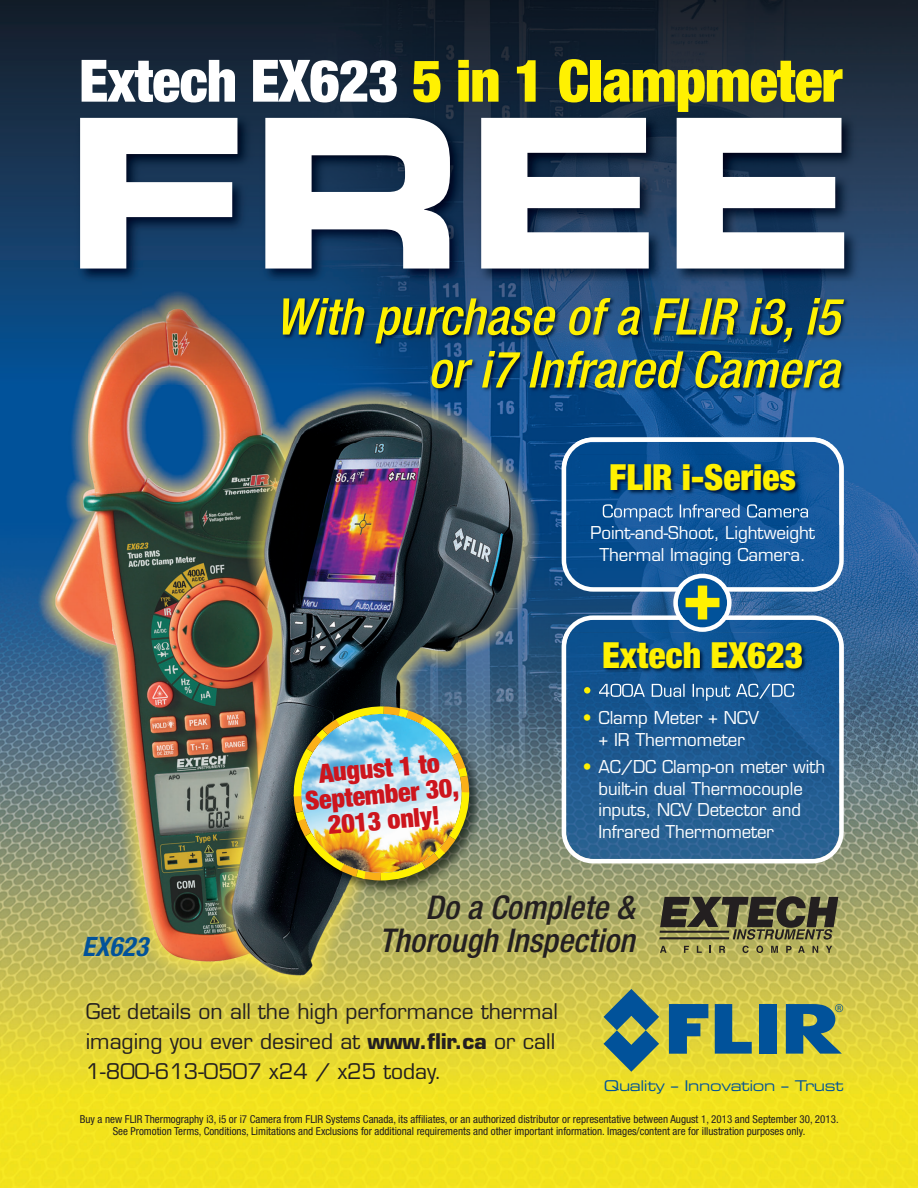
<style>
.page{position:relative;width:918px;height:1188px;background:#fff}
.page>*{position:absolute;margin:0;border:0;box-sizing:border-box;transform-origin:0 0}
.t1{font:208.2px "Eurostile LT Std Bold Ex 2";color:#fff}
.t2{font:900 condensed 67.05px "Helvetica Neue";color:#fff101}
.t3{font:900 condensed 58.5px "Helvetica Neue";letter-spacing:-.015em;color:#fff101}
.t4{font:italic 500 condensed 50.55px/52.9px "Helvetica Neue";letter-spacing:.005em;color:#fff101;text-align:right}
.t5{font:900 condensed 36px "Helvetica Neue";color:#fff101}
.t6{font:italic 500 condensed 32.7px/33px "Helvetica Neue";color:#231f20;text-align:right}
.t7{font:italic 700 condensed 26.85px "Helvetica Neue";color:#01529a}
.t8{font:900 condensed 26.1px/26.1px "Helvetica Neue";color:#cd151d;text-align:center}
.t9{font:21px/29.5px "Eurostile LT Std";color:#231f20}
.t10{font:17.25px/21.6px "Eurostile LT Std";letter-spacing:-.005em;color:#fff;text-align:center}
.t11{font:14.85px "Eurostile LT Std Ex 2";letter-spacing:-.025em;color:#01529a;scale:.96 1}
.t12{font:condensed 10.95px/12px "Helvetica Neue";color:#231f20;text-align:center}
.s1{color:#fff}
.s2{color:#fff101}
.s3{font-weight:700}
</style>
<div class="page">
<img style="left:0;top:408px;width:918px;height:780px">
<img style="left:0;top:0;width:918px;height:385px">
<svg style="left:669px;top:1004px;width:39px;height:50px;background:#44797d"></svg>
<svg style="left:715px;top:1004px;width:37px;height:50px;background:#5b8575"></svg>
<div style="left:760px;top:1004px;width:17px;height:50px;background:#01529a"></div>
<svg style="left:604px;top:989px;width:55px;height:83px;background:#70916c"></svg>
<svg style="left:786px;top:1004px;width:57px;height:50px;background:#45797d"></svg>
<img style="left:913px;top:385px;width:5px;height:23px">
<img style="left:0;top:385px;width:142px;height:23px">
<svg style="left:659px;top:896px;width:179px;height:44px;background:#656242"></svg>
<hr style="left:660px;top:931px;width:69px;height:2px;background:#231f20">
<svg style="left:660px;top:946px;width:7px;height:7px"></svg>
<svg style="left:684px;top:946px;width:5px;height:7px"></svg>
<svg style="left:697px;top:946px;width:5px;height:7px"></svg>
<svg style="left:719px;top:946px;width:6px;height:7px"></svg>
<svg style="left:742px;top:946px;width:7px;height:7px"></svg>
<svg style="left:756px;top:946px;width:7px;height:7px"></svg>
<svg style="left:771px;top:946px;width:7px;height:7px"></svg>
<svg style="left:786px;top:946px;width:6px;height:7px"></svg>
<svg style="left:798px;top:946px;width:7px;height:7px"></svg>
<svg style="left:812px;top:946px;width:6px;height:7px"></svg>
<svg style="left:826px;top:946px;width:6px;height:7px"></svg>
<svg style="left:562px;top:443px;width:282px;height:149px;background:#22619f"></svg>
<img style="left:557px;top:455px;width:296px;height:70px">
<img style="left:835px;top:455px;width:9px;height:70px">
<img style="left:562px;top:455px;width:8px;height:70px">
<img style="left:603px;top:504px;width:127px;height:17px">
<svg style="left:562px;top:615px;width:282px;height:248px;background:#32689a"></svg>
<img style="left:557px;top:633px;width:296px;height:70px">
<img style="left:835px;top:633px;width:9px;height:70px">
<img style="left:562px;top:633px;width:8px;height:70px">
<svg style="left:584px;top:687px;width:6px;height:7px"></svg>
<img style="left:599px;top:684px;width:195px;height:17px">
<svg style="left:673px;top:574px;width:59px;height:58px"></svg>
<img style="left:264px;top:677px;width:247px;height:245px">
<img style="left:285px;top:698px;width:193px;height:187px">
<img style="left:142px;top:281px;width:771px;height:162px">
<img style="left:575px;top:437px;width:256px;height:6px">
<h3 class="t3" style="left:79px;top:60px;width:765px"><span class="s1">Extech EX623</span> 5 in 1 Clampmeter</h3>
<h1 class="t1" style="left:65px;top:75px;width:793px">FREE</h1>
<h3 class="t4" style="left:276px;top:294px;width:575px">With purchase of a FLIR i3,i5 ori7 Infrared Camera</h3>
<h3 class="t5" style="left:609px;top:464px;width:188px">FLIR i-Series</h3>
<h3 class="t10" style="left:590px;top:524px;width:226px">Point-and-Shoot, Lightweight<br>Thermal Imaging Camera.</h3>
<h2 class="t2" style="left:682px;top:572px;width:42px">+</h2>
<h3 class="t7" style="left:82px;top:937px;width:72px">EX623</h3>
<h3 class="t8" style="left:302px;top:764px;width:156px;rotate:-5deg">August 1 to<br>September 30,<br>2013 only!</h3>
<h3 class="t5" style="left:602px;top:642px;width:203px">Extech EX623</h3>
<h3 class="t10" style="left:583px;top:709px;width:178px"><span class="s2">•</span> Clamp Meter + NCV + IR Thermometer</h3>
<h3 class="t10" style="left:598px;top:758px;width:228px;text-align:left;text-indent:-16px"><span class="s2">•</span> AC/DC Clamp-on meter with built-in dual Thermocouple inputs, NCV Detector and<br>Infrared Thermometer</h3>
<h3 class="t6" style="left:379px;top:894px;width:263px">Do a Complete &amp;<br>Thorough Inspection</h3>
<h3 class="t9" style="left:86px;top:999px;width:474px">Get details on all the high performance thermal imaging you ever desired at <span class="s3">www.flir.ca</span> or call<br>1-800-613-0507 x24 / x25 today.</h3>
<h3 class="t11" style="left:604px;top:1077px;width:251px">Quality – Innovation – Trust</h3>
<p class="t12" style="left:80px;top:1114px;width:760px">Buy a new FLIR Thermography i3, i5 or i7 Camera from FLIR Systems Canada, its affiliates, or an authorized distributor or representative between August 1, 2013 and September 30, 2013.<br>See Promotion Terms, Conditions, Limitations and Exclusions for additional requirements and other important information. Images/content are for illustration purposes only.</p>
</div>
